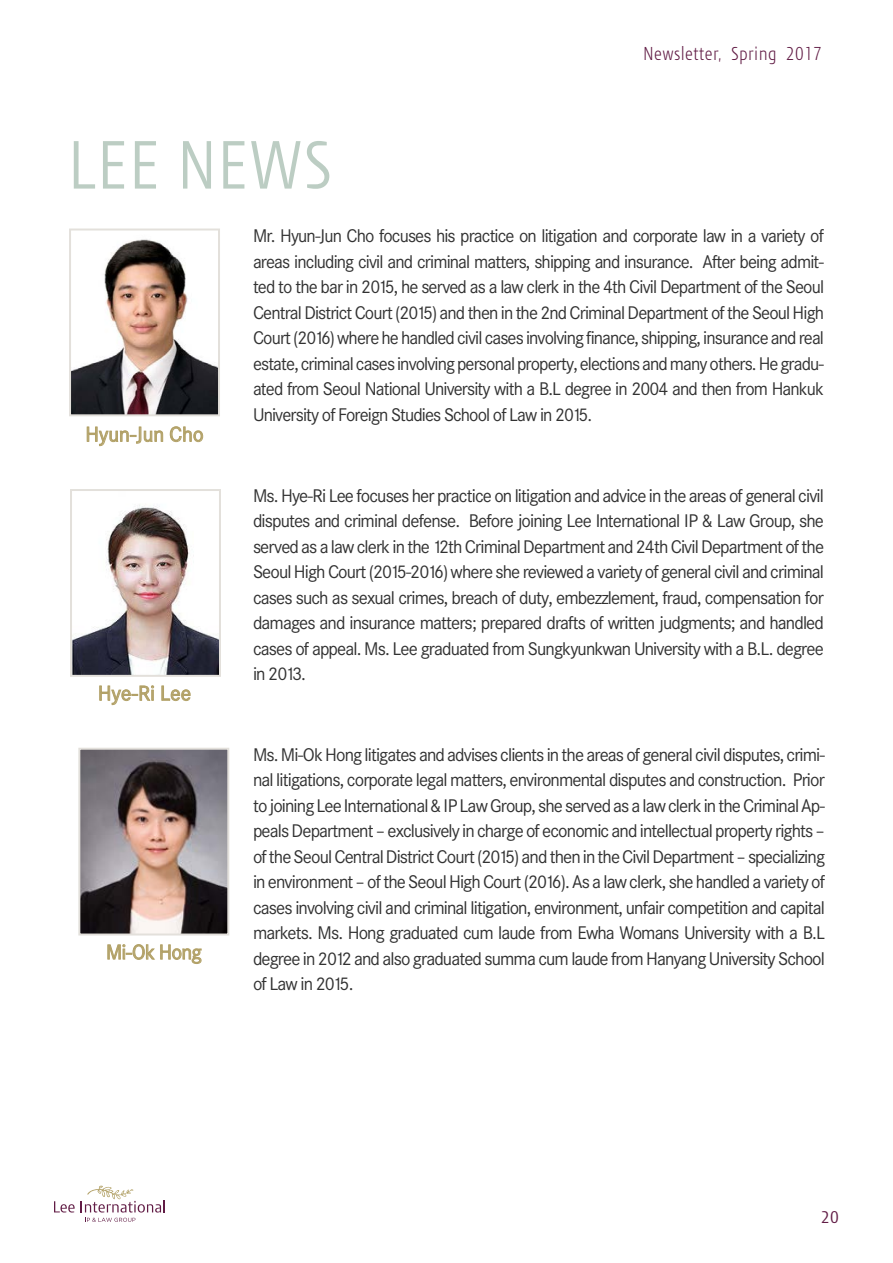
<style>
.page{position:relative;width:893px;height:1263px;background:#fff}
.page>*{position:absolute;margin:0;border:0;box-sizing:border-box;transform-origin:0 0}
.t1{font:66px "Modena";letter-spacing:.025em;color:#bccdc3;scale:.91 1}
.t2{font:20.25px "Corporate SBQ";color:#b2a167}
.t3{font:300 18.15px "Modena";letter-spacing:.025em;color:#611c45;scale:.91 1}
.t4{font:18px/25.5px "Corporate SBQ";letter-spacing:-.05em;color:#323232;text-align:justify}
.t5{font:16.5px "Modena";color:#611c45}
</style>
<div class="page">
<svg style="left:54px;top:1201px;width:21px;height:11px"></svg>
<svg style="left:85px;top:1218px;width:50px;height:4px"></svg>
<svg style="left:81px;top:1185px;width:84px;height:27px"></svg>
<svg style="left:86px;top:426px;width:118px;height:20px"></svg>
<svg style="left:99px;top:685px;width:56px;height:20px"></svg>
<svg style="left:161px;top:685px;width:30px;height:17px"></svg>
<svg style="left:107px;top:944px;width:95px;height:20px"></svg>
<img style="left:72px;top:239px;width:145px;height:174px">
<div style="left:69px;top:228px;width:151px;height:188px;border:2px solid #e3e0db"></div>
<img style="left:73px;top:505px;width:145px;height:169px">
<div style="left:70px;top:489px;width:151px;height:188px;border:2px solid #e3e0db"></div>
<img style="left:81px;top:751px;width:145px;height:181px">
<div style="left:78px;top:748px;width:151px;height:187px;border:2px solid #e3e0db"></div>
<h1 class="t1" style="left:68px;top:124px;width:292px">LEE NEWS</h1>
<p class="t3" style="left:643px;top:43px;width:198px">Newsletter, Spring 2017</p>
<p class="t2" style="left:85px;top:422px;width:120px">Hyun-Jun Cho</p>
<p class="t2" style="left:98px;top:681px;width:95px">Hye-Ri Lee</p>
<p class="t2" style="left:106px;top:940px;width:97px">Mi-Ok Hong</p>
<p class="t4" style="left:253px;top:224px;width:573px">Mr. Hyun-Jun Cho focuses his practice on litigation and corporate law in a variety of areas including civil and criminal matters, shipping and insurance. After being admit&shy;ted to the bar in 2015, he served as a law clerk in the 4th Civil Department of the Seoul Central District Court (2015) and then in the 2nd Criminal Department of the Seoul High Court (2016) where he handled civil cases involving finance, shipping, insurance and real estate, criminal cases involving personal property, elections and many others. He gradu&shy;ated from Seoul National University with a B.L degree in 2004 and then from Hankuk University of Foreign Studies School of Law in 2015.</p>
<p class="t4" style="left:253px;top:483px;width:573px">Ms. Hye-Ri Lee focuses her practice on litigation and advice in the areas of general civil disputes and criminal defense. Before joining Lee International IP &amp; Law Group, she served as a law clerk in the 12th Criminal Department and 24th Civil Department of the Seoul High Court (2015-2016) where she reviewed a variety of general civil and criminal cases such as sexual crimes, breach of duty, embezzlement, fraud, compensation for damages and insurance matters; prepared drafts of written judgments; and handled cases of appeal. Ms. Lee graduated from Sungkyunkwan University with a B.L. degree in 2013.</p>
<p class="t4" style="left:253px;top:742px;width:573px">Ms. Mi-Ok Hong litigates and advises clients in the areas of general civil disputes, crimi&shy;nal litigations, corporate legal matters, environmental disputes and construction. Prior to joining Lee International &amp; IP Law Group, she served as a law clerk in the Criminal Ap&shy;peals Department – exclusively in charge of economic and intellectual property rights – of the Seoul Central District Court (2015) and then in the Civil Department – specializing in environment – of the Seoul High Court (2016). As a law clerk, she handled a variety of cases involving civil and criminal litigation, environment, unfair competition and capital markets. Ms. Hong graduated cum laude from Ewha Womans University with a B.L degree in 2012 and also graduated summa cum laude from Hanyang University School of Law in 2015.</p>
<p class="t5" style="left:821px;top:1207px;width:19px">20</p>
</div>
